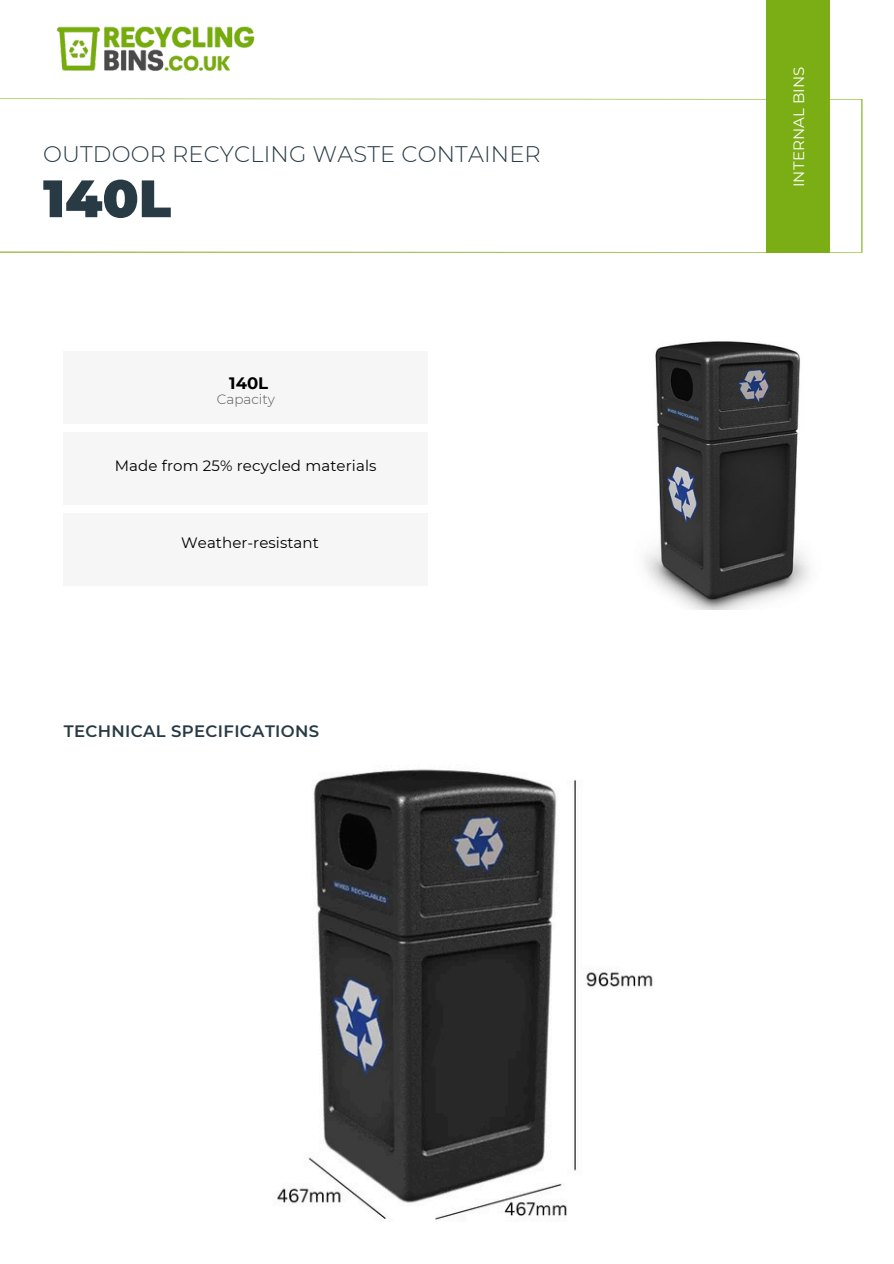
<style>
.page{position:relative;width:894px;height:1264px;background:#fff}
.page>*{position:absolute;margin:0;border:0;box-sizing:border-box;transform-origin:0 0}
.t1{font:900 52.5px "Montserrat";color:#283b45}
.t2{font:300 22.5px "Montserrat";letter-spacing:.005em;color:#283b45}
.t3{font:600 16.5px "Montserrat";letter-spacing:.02em;color:#283b45}
.t4{font:700 16.5px "Montserrat";color:#000}
.t5{font:15px "Montserrat";letter-spacing:.01em;color:#000}
.t6{font:15px "Montserrat";letter-spacing:.01em;color:#fff}
.t7{font:300 13.5px "Montserrat";color:#575756}
</style>
<div class="page">
<svg style="left:0;top:98px;width:862px;height:155px"></svg>
<div style="left:765px;top:0;width:64px;height:252px;background:#7bad14"></div>
<div style="left:64px;top:352px;width:363px;height:72px;background:#f6f6f6"></div>
<div style="left:64px;top:433px;width:363px;height:72px;background:#f6f6f6"></div>
<div style="left:64px;top:514px;width:363px;height:72px;background:#f6f6f6"></div>
<img style="left:57px;top:26px;width:198px;height:45px">
<img style="left:644px;top:341px;width:166px;height:268px">
<img style="left:277px;top:769px;width:376px;height:451px">
<h1 class="t2" style="left:43px;top:140px;width:499px">OUTDOOR RECYCLING WASTE CONTAINER</h1>
<h3 class="t1" style="left:43px;top:166px;width:130px">140L</h3>
<h5 class="t4" style="left:229px;top:373px;width:40px">140L</h5>
<p class="t7" style="left:217px;top:391px;width:60px">Capacity</p>
<p class="t5" style="left:115px;top:456px;width:263px">Made from 25% recycled materials</p>
<h3 class="t5" style="left:181px;top:533px;width:139px">Weather-resistant</h3>
<h5 class="t3" style="left:64px;top:721px;width:257px">TECHNICAL SPECIFICATIONS</h5>
<p class="t6" style="left:789px;top:187px;width:122px;rotate:-90deg">INTERNAL BINS</p>
</div>
